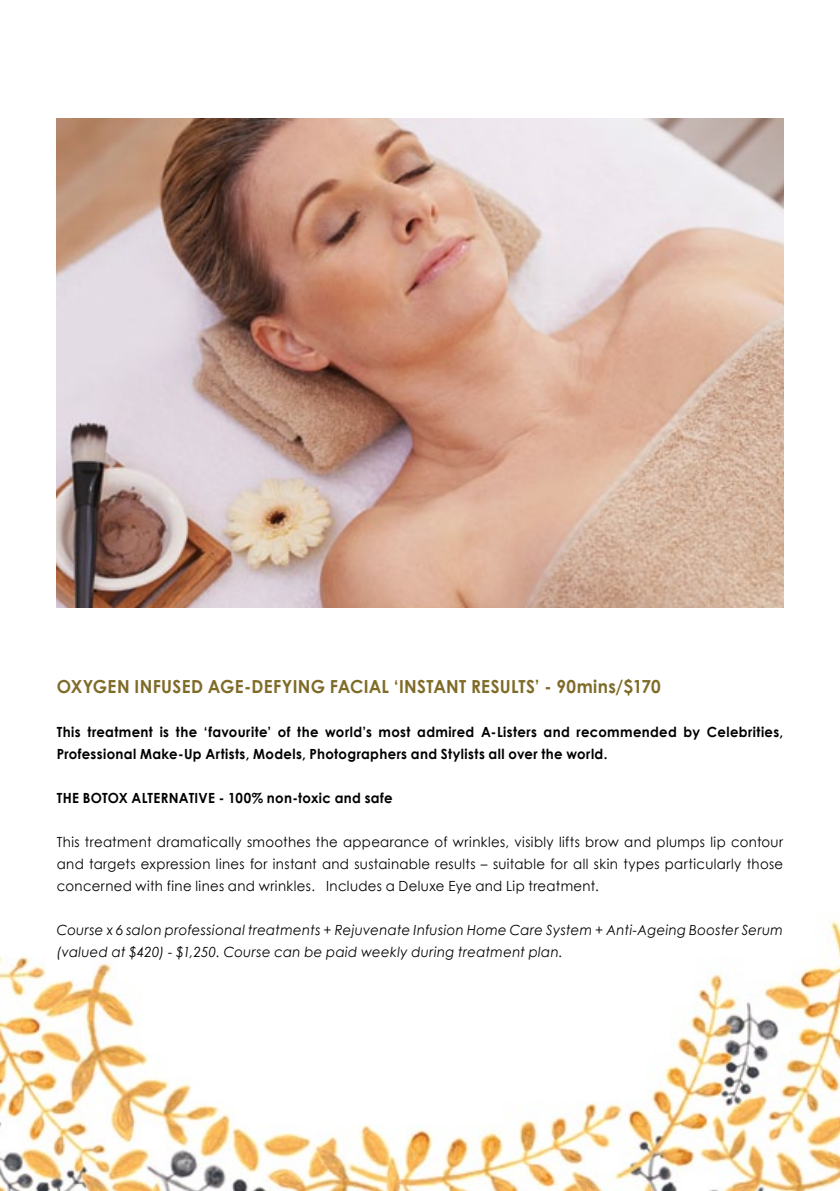
<style>
.page{position:relative;width:840px;height:1191px;background:#fff}
.page>*{position:absolute;margin:0;border:0;box-sizing:border-box;transform-origin:0 0}
.t1{font:700 18px "Century Gothic";letter-spacing:.015em;color:#7f6b28;scale:.95 1}
.t2{font:14px/22px "Century Gothic";letter-spacing:.025em;color:#000;text-align:justify;scale:.95 1}
.t3{font:700 14px/22px "Century Gothic";letter-spacing:.025em;color:#000;scale:.95 1}
.t4{font:italic 14px/22px "Century Gothic";letter-spacing:.025em;color:#000;scale:.95 1}
</style>
<div class="page">
<img style="left:0;top:118px;width:839px;height:1073px">
<img style="left:57px;top:119px;width:725px;height:488px">
<p class="t1" style="left:57px;top:675px;width:52px">OXYGEN</p>
<p class="t1" style="left:134px;top:675px;width:179px">IN FUSED AGE-DEFYING</p>
<p class="t1" style="left:330px;top:675px;width:349px">FACIAL ‘INSTANT RESULTS’ - 90mins/$170</p>
<p class="t3" style="left:57px;top:720px;width:765px">This treatment is the ‘favourite’ of the world’s most admired A-Listers and recommended by Celebrities,<br>Professional Make-Up Artists, Models, Photographers and Stylists all over the world.</p>
<p class="t3" style="left:57px;top:786px;width:355px">THE BOTOX ALTE RNATIVE - 100% non-toxic and safe</p>
<p class="t2" style="left:57px;top:830px;width:765px">This treatment dramatically smoothes the appearance of wrinkles, visibly lifts brow and plumps lip contour and targets expression lines for instant and sustainable results – suitable for all skin types particularly those concerned with fine lines and wrinkles. Includes a Deluxe Eye and Lip treatment.</p>
<p class="t4" style="left:57px;top:918px;width:765px">Course x 6 salon professional treatments + Rejuvenate Infusion Home Care System + Anti-Ageing Booster Serum (valued at $420) - $1,250. Course can be paid weekly during treatment plan.</p>
</div>
